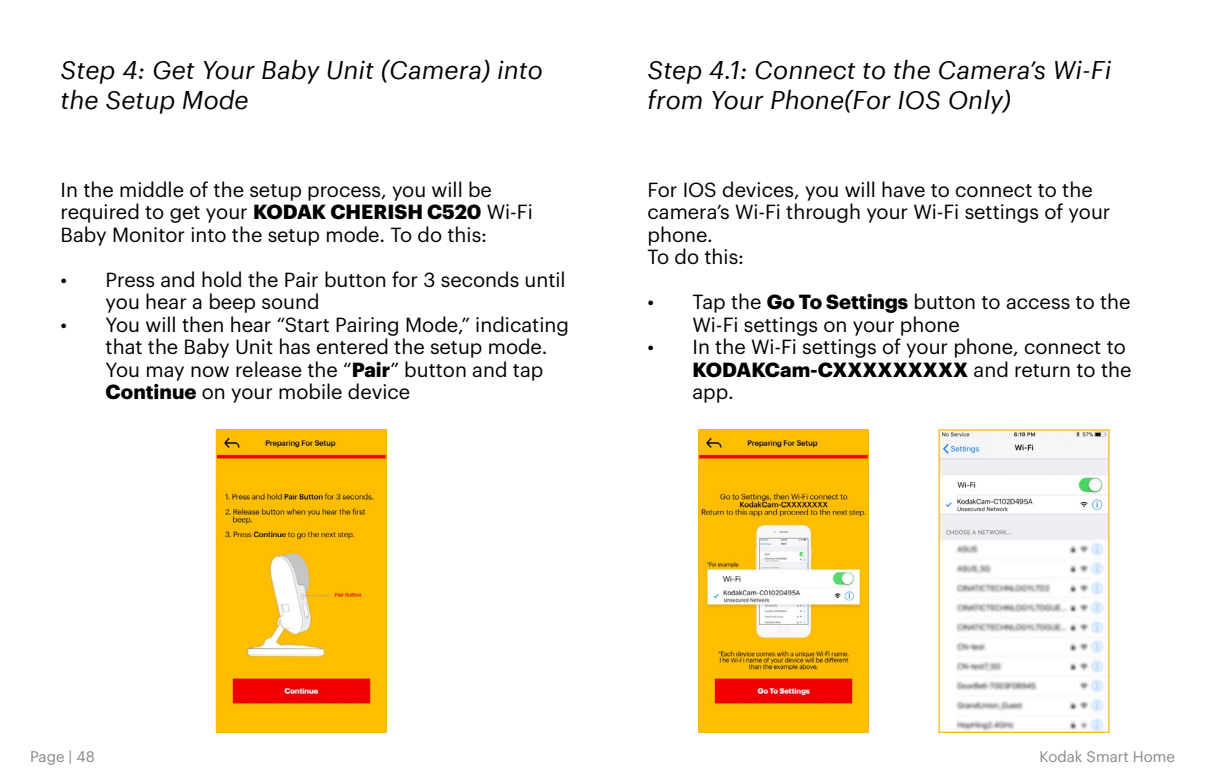
<style>
.page{position:relative;width:1205px;height:780px;background:#fff}
.page>*{position:absolute;margin:0;border:0;box-sizing:border-box;transform-origin:0 0}
.t1{font:italic 25px/30px "Graphik App";color:#000101}
.t2{font:20px/22.5px "Graphik";color:#000101}
.t3{font:15px "Graphik";color:#898989}
.s1{font-weight:700}
</style>
<div class="page">
<img style="left:218px;top:431px;width:167px;height:299px">
<div style="left:216px;top:429px;width:171px;height:303px;border:1px solid #f9b617"></div>
<img style="left:700px;top:431px;width:167px;height:299px">
<div style="left:698px;top:429px;width:171px;height:303px;border:1px solid #f9b617"></div>
<img style="left:940px;top:431px;width:167px;height:299px">
<p class="t1" style="left:61px;top:53px;width:483px">Step 4: Get Your Baby Unit (Camera) into the Setup Mode</p>
<p class="t2" style="left:61px;top:176px;width:474px">In the middle of the setup process, you will be required to get your <span class="s1">KODAK CHERISH C520</span> Wi-Fi<br>Baby Monitor into the setup mode. To do this:</p>
<p class="t2" style="left:106px;top:266px;width:462px;text-indent:-45px">• Press and hold the Pair button for 3 seconds until you hear a beep sound</p>
<p class="t2" style="left:106px;top:311px;width:465px;text-indent:-45px">• You will then hear “Start Pairing Mode,” indicating that the Baby Unit has entered the setup mode.<br>You may now release the “<span class="s1">Pair</span>” button and tap <span class="s1">Continue</span> on your mobile device</p>
<p class="t1" style="left:647px;top:53px;width:465px">Step 4.1: Connect to the Camera’s Wi-Fi from Your Phone(For IOS Only)</p>
<p class="t2" style="left:647px;top:176px;width:464px">For IOS devices, you will have to connect to the camera’s Wi-Fi through your Wi-Fi settings of your phone.<br>To do this:</p>
<p class="t2" style="left:692px;top:289px;width:439px;text-indent:-45px">• Tap the <span class="s1">Go To Settings</span> button to access to the<br>Wi-Fi settings on your phone</p>
<p class="t2" style="left:692px;top:334px;width:440px;text-indent:-45px">• In the Wi-Fi settings of your phone, connect to<br><span class="s1">KODAKCam-CXXXXXXXXX</span> and return to the app.</p>
<p class="t3" style="left:30px;top:745px;width:66px">Page | 48</p>
<p class="t3" style="left:1039px;top:745px;width:137px">Kodak Smart Home</p>
</div>
